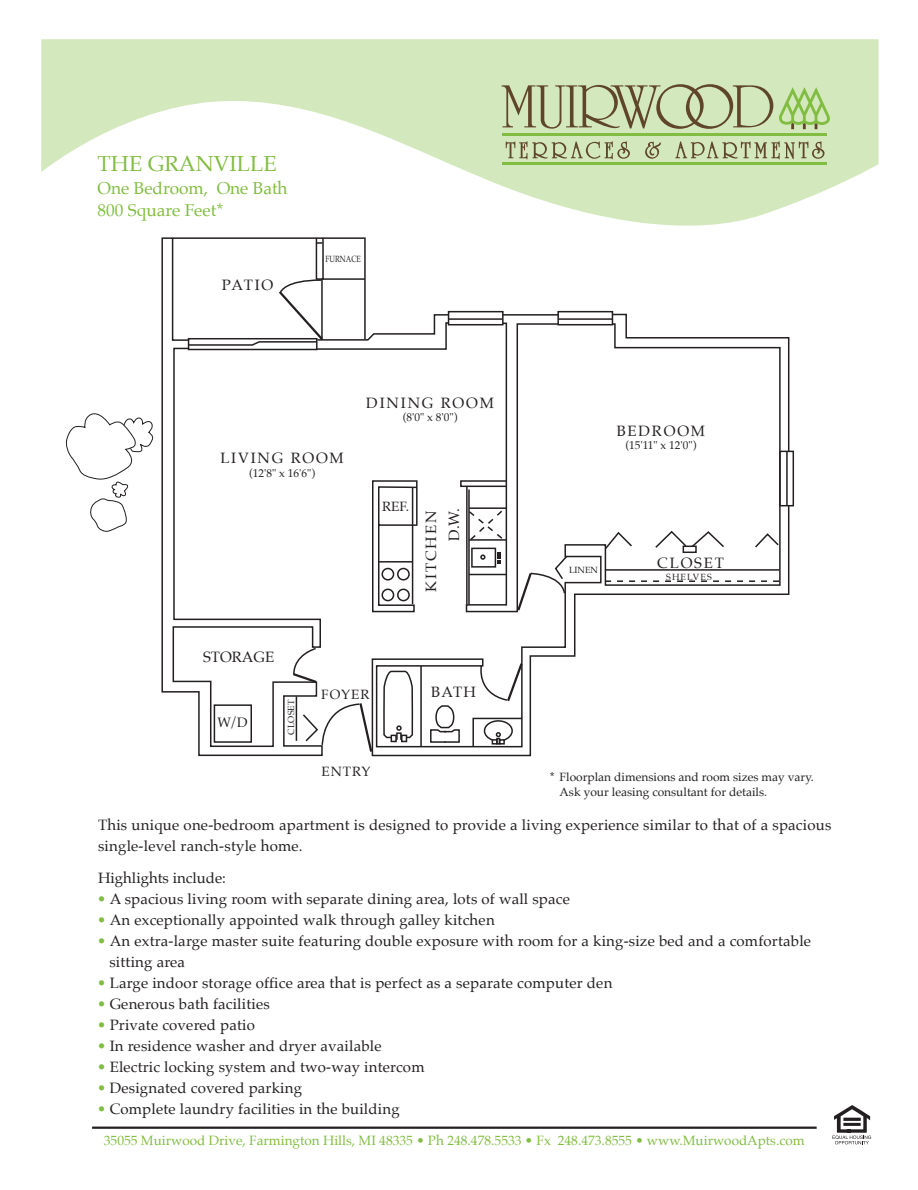
<style>
.page{position:relative;width:918px;height:1190px;background:#fff}
.page>*{position:absolute;margin:0;border:0;box-sizing:border-box;transform-origin:0 0}
.t1{font:21.75px "Palatino";color:#81bd41}
.t2{font:17.25px/22.5px "Palatino";color:#81bd41}
.t3{font:15px/21px "Palatino";letter-spacing:.015em;color:#231f20}
.t4{font:15px/22.8px "Palatino";letter-spacing:.12em;color:#231f20;text-align:right}
.t5{font:13.65px "Palatino";color:#231f20}
.t6{font:13.5px "Palatino";color:#81bd41}
.t7{font:13.5px "Palatino";letter-spacing:.07em;color:#231f20}
.t8{font:12px/15px "Palatino";color:#231f20}
.t9{font:11.25px "Palatino";color:#231f20}
.t10{font:9px "Palatino";letter-spacing:.02em;color:#231f20}
.t11{font:9px "Palatino";letter-spacing:.12em;color:#231f20}
.t12{font:9px "Palatino";color:#231f20;scale:.8 1}
.s1{color:#81bd41}
</style>
<div class="page">
<svg style="left:41px;top:39px;width:838px;height:186px;fill:#d4e8be"></svg>
<svg style="left:832px;top:1105px;width:39px;height:38px"></svg>
<hr style="left:92px;top:1126px;width:725px;height:2px;background:#231f20">
<hr style="left:503px;top:133px;width:324px;height:2px;background:#81bd41">
<hr style="left:503px;top:162px;width:324px;height:2px;background:#81bd41">
<svg style="left:506px;top:141px;width:124px;height:18px;background:#b7c099"></svg>
<svg style="left:645px;top:142px;width:16px;height:17px"></svg>
<svg style="left:675px;top:141px;width:150px;height:18px;background:#b6be98"></svg>
<svg style="left:502px;top:84px;width:329px;height:45px;background:#b8c59a"></svg>
<svg style="left:65px;top:413px;width:89px;height:118px"></svg>
<svg style="left:371px;top:322px;width:419px;height:434px"></svg>
<hr style="left:503px;top:314px;width:56px;height:1px;background:#231f20">
<hr style="left:449px;top:318px;width:53px;height:2px;background:#231f20">
<hr style="left:558px;top:318px;width:54px;height:2px;background:#231f20">
<div style="left:448px;top:311px;width:56px;height:14px;border:2px solid #231f20"></div>
<div style="left:557px;top:311px;width:56px;height:14px;border:2px solid #231f20"></div>
<div style="left:779px;top:450px;width:15px;height:56px;border:2px solid #231f20"></div>
<hr style="left:786px;top:451px;width:2px;height:54px;background:#231f20">
<hr style="left:605px;top:569px;width:175px;height:1px;background:#231f20">
<svg style="left:605px;top:580px;width:175px;height:1px"></svg>
<svg style="left:604px;top:530px;width:30px;height:20px"></svg>
<svg style="left:654px;top:529px;width:72px;height:20px"></svg>
<svg style="left:753px;top:532px;width:27px;height:17px"></svg>
<div style="left:683px;top:545px;width:14px;height:8px;border:2px solid #231f20"></div>
<hr style="left:420px;top:665px;width:2px;height:81px;background:#231f20">
<svg style="left:476px;top:660px;width:48px;height:43px"></svg>
<div style="left:460px;top:480px;width:47px;height:7px;border:2px solid #231f20"></div>
<svg style="left:371px;top:479px;width:47px;height:134px"></svg>
<hr style="left:412px;top:487px;width:1px;height:117px;background:#231f20">
<hr style="left:379px;top:561px;width:34px;height:1px;background:#231f20">
<div style="left:382px;top:567px;width:12px;height:13px;border:2px solid #231f20;border-radius:50%"></div>
<div style="left:397px;top:567px;width:13px;height:13px;border:2px solid #231f20;border-radius:50%"></div>
<div style="left:382px;top:588px;width:12px;height:13px;border:2px solid #231f20;border-radius:50%"></div>
<div style="left:397px;top:588px;width:13px;height:13px;border:2px solid #231f20;border-radius:50%"></div>
<svg style="left:323px;top:237px;width:127px;height:113px"></svg>
<svg style="left:161px;top:237px;width:162px;height:519px"></svg>
<svg style="left:291px;top:647px;width:28px;height:37px"></svg>
<hr style="left:296px;top:696px;width:1px;height:44px;background:#231f20">
<svg style="left:301px;top:700px;width:73px;height:54px"></svg>
<svg style="left:465px;top:322px;width:104px;height:291px"></svg>
<svg style="left:429px;top:704px;width:32px;height:39px"></svg>
<svg style="left:472px;top:716px;width:52px;height:31px"></svg>
<div style="left:391px;top:734px;width:6px;height:8px;border:2px solid #231f20"></div>
<div style="left:401px;top:734px;width:6px;height:8px;border:2px solid #231f20"></div>
<svg style="left:382px;top:669px;width:32px;height:69px"></svg>
<div style="left:214px;top:704px;width:38px;height:38px;border:2px solid #231f20"></div>
<h1 class="t1" style="left:98px;top:146px;width:181px">THE GRANVILLE</h1>
<p class="t2" style="left:98px;top:177px;width:192px">One Bedroom, One Bath<br>800 Square Feet*</p>
<p class="t3" style="left:222px;top:274px;width:53px">PATIO</p>
<p class="t12" style="left:326px;top:251px;width:46px">FURNACE</p>
<p class="t4" style="left:366px;top:391px;width:129px">DINING ROOM</p>
<p class="t9" style="left:403px;top:408px;width:56px">(8'0" x 8'0")</p>
<p class="t4" style="left:220px;top:446px;width:125px">LIVING ROOM</p>
<p class="t9" style="left:249px;top:463px;width:67px">(12'8" x 16'6")</p>
<p class="t3" style="left:203px;top:646px;width:73px">STORAGE</p>
<p class="t7" style="left:382px;top:495px;width:28px">REF.</p>
<p class="t4" style="left:420px;top:591px;width:85px;rotate:-90deg">KITCHEN<br>D.W.</p>
<p class="t5" style="left:218px;top:710px;width:32px">W/D</p>
<p class="t10" style="left:284px;top:734px;width:37px;rotate:-90deg">CLOSET</p>
<p class="t7" style="left:321px;top:683px;width:50px">FOYER</p>
<p class="t3" style="left:431px;top:680px;width:46px">BATH</p>
<p class="t4" style="left:617px;top:419px;width:90px">BEDROOM</p>
<p class="t9" style="left:625px;top:436px;width:73px">(15'11" x 12'0")</p>
<p class="t10" style="left:569px;top:562px;width:30px">LINEN</p>
<p class="t3" style="left:657px;top:551px;width:68px">CLOSET</p>
<p class="t11" style="left:666px;top:569px;width:47px">SHELVES</p>
<p class="t7" style="left:322px;top:759px;width:51px">ENTRY</p>
<p class="t8" style="left:560px;top:768px;width:256px;text-indent:-10px">* Floorplan dimensions and room sizes may vary.<br>Ask your leasing consultant for details.</p>
<p class="t3" style="left:98px;top:814px;width:735px">This unique one-bedroom apartment is designed to provide a living experience similar to that of a spacious single-level ranch-style home.</p>
<p class="t3" style="left:97px;top:888px;width:474px"><span class="s1">•</span> A spacious living room with separate dining area, lots of wall space</p>
<p class="t3" style="left:97px;top:909px;width:399px"><span class="s1">•</span> An exceptionally appointed walk through galley kitchen</p>
<p class="t3" style="left:109px;top:930px;width:703px;text-indent:-12px"><span class="s1">•</span> An extra-large master suite featuring double exposure with room for a king-size bed and a comfortable sitting area</p>
<p class="t3" style="left:97px;top:972px;width:517px"><span class="s1">•</span> Large indoor storage office area that is perfect as a separate computer den</p>
<p class="t3" style="left:97px;top:993px;width:174px"><span class="s1">•</span> Generous bath facilities</p>
<p class="t3" style="left:97px;top:1014px;width:159px"><span class="s1">•</span> Private covered patio</p>
<p class="t3" style="left:97px;top:1035px;width:286px"><span class="s1">•</span> In residence washer and dryer available</p>
<p class="t3" style="left:97px;top:1056px;width:329px"><span class="s1">•</span> Electric locking system and two-way intercom</p>
<p class="t3" style="left:97px;top:1077px;width:206px"><span class="s1">•</span> Designated covered parking</p>
<p class="t3" style="left:97px;top:1098px;width:304px"><span class="s1">•</span> Complete laundry facilities in the building</p>
<p class="t3" style="left:98px;top:867px;width:129px">Highlights include:</p>
<p class="t6" style="left:104px;top:1128px;width:702px">35055 Muirwood Drive, Farmington Hills, MI 48335 • Ph 248.478.5533 • Fx 248.473.8555 • www.MuirwoodApts.com</p>
</div>
